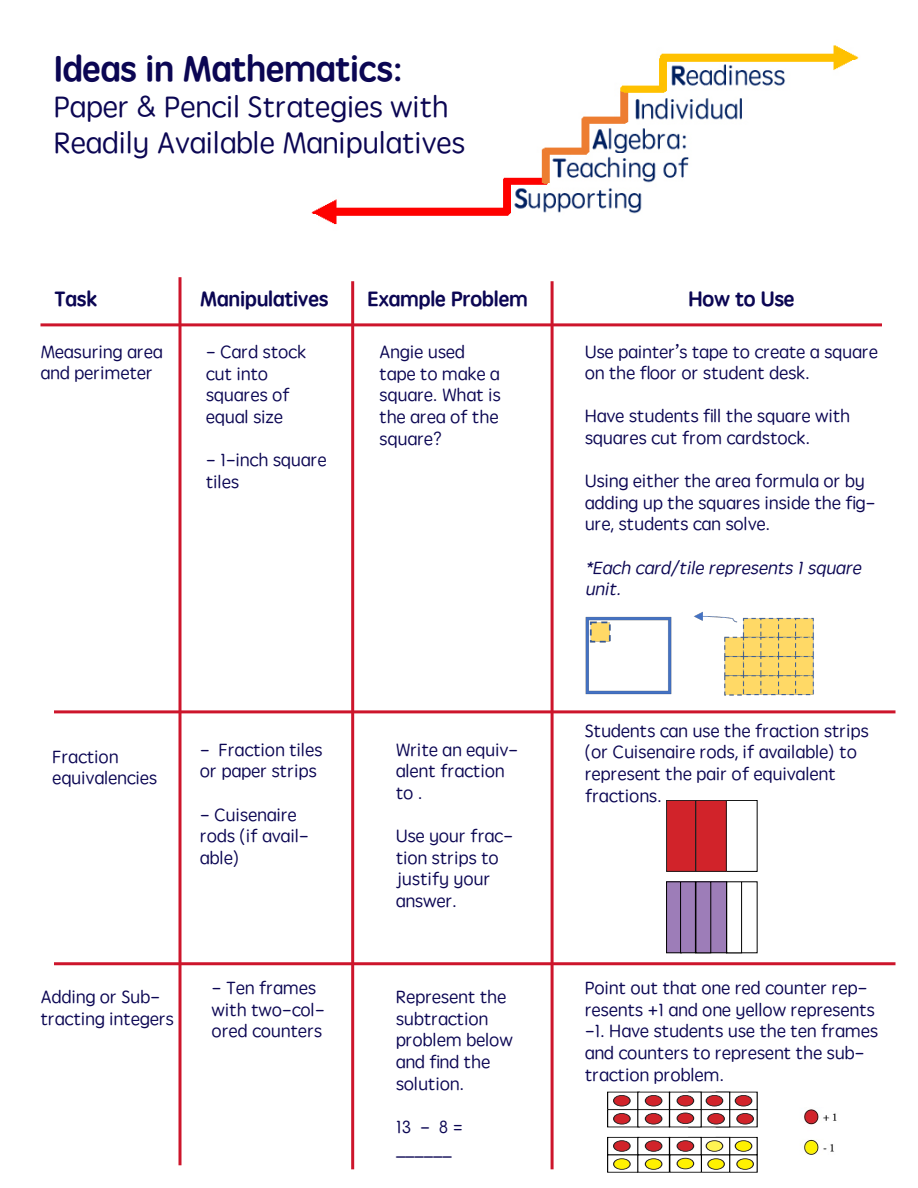
<style>
.page{position:relative;width:918px;height:1188px;background:#fff}
.page>*{position:absolute;margin:0;border:0;box-sizing:border-box;transform-origin:0 0}
.t1{font:36px "ST Yuanti TC Bold";color:#0b0653}
.t2{font:30px "ST Yuanti TC Regular";color:#0b0653}
.t3{font:21px "ST Yuanti TC Bold";color:#0b0653}
.t4{font:18px/21.6px "ST Yuanti TC Regular";color:#0b0653}
.t5{font:italic 18px/21.6px "ST Yuanti TC Regular";color:#0b0653}
</style>
<div class="page">
<img style="left:311px;top:45px;width:548px;height:180px">
<img style="left:585px;top:611px;width:229px;height:85px">
<hr style="left:54px;top:710px;width:842px;height:3px;background:#cd152b">
<hr style="left:40px;top:323px;width:842px;height:3px;background:#cd152b">
<div style="left:696px;top:882px;width:31px;height:71px;background:#9d7db8"></div>
<div style="left:696px;top:882px;width:31px;height:71px;border:1px solid #000"></div>
<div style="left:667px;top:800px;width:29px;height:71px;background:#d1232a"></div>
<div style="left:666px;top:800px;width:30px;height:72px;border:1px solid #231f20"></div>
<div style="left:726px;top:800px;width:31px;height:72px;border:1px solid #000"></div>
<div style="left:696px;top:800px;width:30px;height:71px;background:#d1232a"></div>
<div style="left:696px;top:800px;width:31px;height:72px;border:1px solid #231f20"></div>
<div style="left:667px;top:882px;width:14px;height:71px;background:#9d7db8"></div>
<div style="left:666px;top:882px;width:16px;height:71px;border:1px solid #000"></div>
<div style="left:696px;top:882px;width:15px;height:71px;border:1px solid #000"></div>
<div style="left:727px;top:882px;width:15px;height:71px;border:1px solid #000"></div>
<div style="left:681px;top:882px;width:14px;height:71px;background:#9d7db8"></div>
<div style="left:680px;top:882px;width:16px;height:71px;border:1px solid #000"></div>
<hr style="left:54px;top:962px;width:842px;height:3px;background:#cd152b">
<div style="left:607px;top:1110px;width:32px;height:17px;border:1px solid #000"></div>
<svg style="left:730px;top:1112px;width:24px;height:13px"></svg>
<svg style="left:701px;top:1112px;width:24px;height:13px"></svg>
<svg style="left:676px;top:1112px;width:19px;height:12px"></svg>
<svg style="left:644px;top:1113px;width:19px;height:12px"></svg>
<div style="left:607px;top:1092px;width:32px;height:18px;border:1px solid #000"></div>
<svg style="left:730px;top:1094px;width:23px;height:14px"></svg>
<div style="left:716px;top:1092px;width:41px;height:18px;border:1px solid #000"></div>
<svg style="left:701px;top:1094px;width:23px;height:14px"></svg>
<div style="left:689px;top:1092px;width:41px;height:18px;border:1px solid #000"></div>
<div style="left:670px;top:1092px;width:31px;height:17px;background:#fff"></div>
<div style="left:669px;top:1092px;width:32px;height:18px;border:1px solid #000"></div>
<div style="left:638px;top:1092px;width:32px;height:18px;border:1px solid #000"></div>
<div style="left:614px;top:1113px;width:16px;height:11px;background:#d1232a;border-radius:50%"></div>
<div style="left:613px;top:1113px;width:17px;height:11px;border:1px solid #231f20;border-radius:50%"></div>
<div style="left:708px;top:1113px;width:16px;height:11px;background:#d1232a;border-radius:50%"></div>
<div style="left:708px;top:1113px;width:16px;height:11px;border:1px solid #231f20;border-radius:50%"></div>
<div style="left:677px;top:1113px;width:17px;height:11px;background:#d1232a;border-radius:50%"></div>
<div style="left:677px;top:1113px;width:17px;height:11px;border:1px solid #231f20;border-radius:50%"></div>
<div style="left:645px;top:1113px;width:17px;height:11px;background:#d1232a;border-radius:50%"></div>
<div style="left:645px;top:1113px;width:17px;height:11px;border:1px solid #231f20;border-radius:50%"></div>
<div style="left:614px;top:1095px;width:16px;height:11px;background:#d1232a;border-radius:50%"></div>
<div style="left:613px;top:1095px;width:17px;height:11px;border:1px solid #231f20;border-radius:50%"></div>
<div style="left:735px;top:1095px;width:17px;height:11px;background:#d1232a;border-radius:50%"></div>
<div style="left:735px;top:1095px;width:17px;height:11px;border:1px solid #231f20;border-radius:50%"></div>
<div style="left:706px;top:1095px;width:17px;height:11px;background:#d1232a;border-radius:50%"></div>
<div style="left:706px;top:1095px;width:17px;height:11px;border:1px solid #231f20;border-radius:50%"></div>
<div style="left:677px;top:1095px;width:17px;height:11px;background:#d1232a;border-radius:50%"></div>
<div style="left:677px;top:1095px;width:17px;height:11px;border:1px solid #231f20;border-radius:50%"></div>
<div style="left:645px;top:1095px;width:17px;height:11px;background:#d1232a;border-radius:50%"></div>
<div style="left:645px;top:1095px;width:17px;height:11px;border:1px solid #231f20;border-radius:50%"></div>
<div style="left:737px;top:1113px;width:16px;height:11px;background:#d1232a;border-radius:50%"></div>
<div style="left:737px;top:1113px;width:17px;height:11px;border:1px solid #231f20;border-radius:50%"></div>
<div style="left:607px;top:1155px;width:32px;height:17px;border:1px solid #000"></div>
<svg style="left:730px;top:1157px;width:24px;height:13px"></svg>
<svg style="left:707px;top:1158px;width:18px;height:12px"></svg>
<svg style="left:676px;top:1157px;width:19px;height:13px"></svg>
<svg style="left:613px;top:1140px;width:18px;height:12px"></svg>
<div style="left:607px;top:1137px;width:32px;height:18px;border:1px solid #000"></div>
<svg style="left:730px;top:1139px;width:23px;height:14px"></svg>
<div style="left:716px;top:1137px;width:41px;height:18px;border:1px solid #000"></div>
<svg style="left:701px;top:1139px;width:23px;height:14px"></svg>
<div style="left:689px;top:1137px;width:41px;height:18px;border:1px solid #000"></div>
<svg style="left:676px;top:1139px;width:19px;height:14px"></svg>
<div style="left:669px;top:1137px;width:32px;height:18px;border:1px solid #000"></div>
<svg style="left:644px;top:1140px;width:19px;height:12px"></svg>
<div style="left:638px;top:1137px;width:32px;height:18px;border:1px solid #000"></div>
<div style="left:614px;top:1159px;width:16px;height:10px;background:#fff101;border-radius:50%"></div>
<div style="left:613px;top:1159px;width:17px;height:11px;border:1px solid #231f20;border-radius:50%"></div>
<div style="left:708px;top:1159px;width:16px;height:10px;background:#fff101;border-radius:50%"></div>
<div style="left:708px;top:1159px;width:16px;height:11px;border:1px solid #231f20;border-radius:50%"></div>
<div style="left:677px;top:1158px;width:17px;height:11px;background:#fff101;border-radius:50%"></div>
<div style="left:677px;top:1158px;width:17px;height:11px;border:1px solid #231f20;border-radius:50%"></div>
<div style="left:645px;top:1159px;width:17px;height:10px;background:#fff101;border-radius:50%"></div>
<div style="left:645px;top:1159px;width:17px;height:11px;border:1px solid #231f20;border-radius:50%"></div>
<div style="left:614px;top:1141px;width:16px;height:10px;background:#d1232a;border-radius:50%"></div>
<div style="left:613px;top:1141px;width:17px;height:10px;border:1px solid #231f20;border-radius:50%"></div>
<div style="left:735px;top:1141px;width:17px;height:10px;background:#fff101;border-radius:50%"></div>
<div style="left:735px;top:1141px;width:17px;height:10px;border:1px solid #231f20;border-radius:50%"></div>
<div style="left:706px;top:1141px;width:17px;height:10px;background:#fff353;border-radius:50%"></div>
<div style="left:706px;top:1141px;width:17px;height:10px;border:1px solid #231f20;border-radius:50%"></div>
<div style="left:677px;top:1141px;width:17px;height:10px;background:#d1232a;border-radius:50%"></div>
<div style="left:677px;top:1141px;width:17px;height:10px;border:1px solid #231f20;border-radius:50%"></div>
<div style="left:645px;top:1141px;width:17px;height:10px;background:#d1232a;border-radius:50%"></div>
<div style="left:645px;top:1141px;width:17px;height:10px;border:1px solid #231f20;border-radius:50%"></div>
<div style="left:737px;top:1159px;width:16px;height:10px;background:#fff101;border-radius:50%"></div>
<div style="left:737px;top:1159px;width:17px;height:11px;border:1px solid #231f20;border-radius:50%"></div>
<img style="left:804px;top:1109px;width:33px;height:46px">
<svg style="left:178px;top:277px;width:4px;height:888px;background:#d84e5f"></svg>
<hr style="left:351px;top:281px;width:3px;height:888px;background:#cd152b">
<hr style="left:551px;top:281px;width:3px;height:888px;background:#cd152b">
<p class="t1" style="left:54px;top:42px;width:350px">Ideas in Mathematics:</p>
<p class="t2" style="left:54px;top:85px;width:397px">Paper &amp; Pencil Strategies with</p>
<p class="t2" style="left:54px;top:121px;width:413px">Readily Available Manipulatives</p>
<p class="t3" style="left:54px;top:284px;width:44px">Task</p>
<p class="t3" style="left:200px;top:284px;width:130px">Manipulatives</p>
<p class="t3" style="left:367px;top:284px;width:162px">Example Problem</p>
<p class="t3" style="left:688px;top:284px;width:108px">How to Use</p>
<p class="t4" style="left:41px;top:340px;width:123px">Measuring area and perimeter</p>
<p class="t4" style="left:380px;top:341px;width:123px">Angie used tape to make a square. What is the area of the square?</p>
<p class="t4" style="left:585px;top:340px;width:295px">Use painter’s tape to create a square on the floor or student desk.</p>
<p class="t4" style="left:206px;top:341px;width:102px">- Card stock cut into squares of equal size</p>
<p class="t4" style="left:206px;top:449px;width:122px">- 1-inch square tiles</p>
<p class="t4" style="left:585px;top:405px;width:267px">Have students fill the square with squares cut from cardstock.</p>
<p class="t4" style="left:585px;top:470px;width:292px">Using either the area formula or by adding up the squares inside the fig&shy;ure, students can solve.</p>
<p class="t5" style="left:585px;top:556px;width:282px">*Each card/tile represents 1square unit.</p>
<p class="t4" style="left:53px;top:745px;width:67px">Fraction</p>
<p class="t4" style="left:53px;top:767px;width:106px">equivalencies</p>
<p class="t4" style="left:200px;top:739px;width:124px">- Fraction tiles or paper strips</p>
<p class="t4" style="left:200px;top:803px;width:98px">- Cuisenaire</p>
<p class="t4" style="left:200px;top:825px;width:110px">rods (if avail&shy;able)</p>
<p class="t4" style="left:41px;top:986px;width:135px">Adding or Sub&shy;tracting integers</p>
<p class="t4" style="left:212px;top:977px;width:114px">- Ten frames with two-col&shy;ored counters</p>
<p class="t4" style="left:396px;top:739px;width:124px">Write an equiv&shy;alent fraction to .</p>
<p class="t4" style="left:396px;top:825px;width:119px">Use your frac&shy;tion strips to justify your answer.</p>
<p class="t4" style="left:396px;top:986px;width:118px">Represent the subtraction problem below and find the solution.</p>
<p class="t4" style="left:396px;top:1116px;width:68px">13 – 8 = ______</p>
<p class="t4" style="left:585px;top:720px;width:286px">Students can use the fraction strips (or Cuisenaire rods, if available) to represent the pair of equivalent fractions.</p>
<p class="t4" style="left:585px;top:977px;width:295px">Point out that one red counter rep&shy;resents +1 and one yellow represents -1. Have students use the ten frames and counters to represent the sub&shy;traction problem.</p>
</div>
